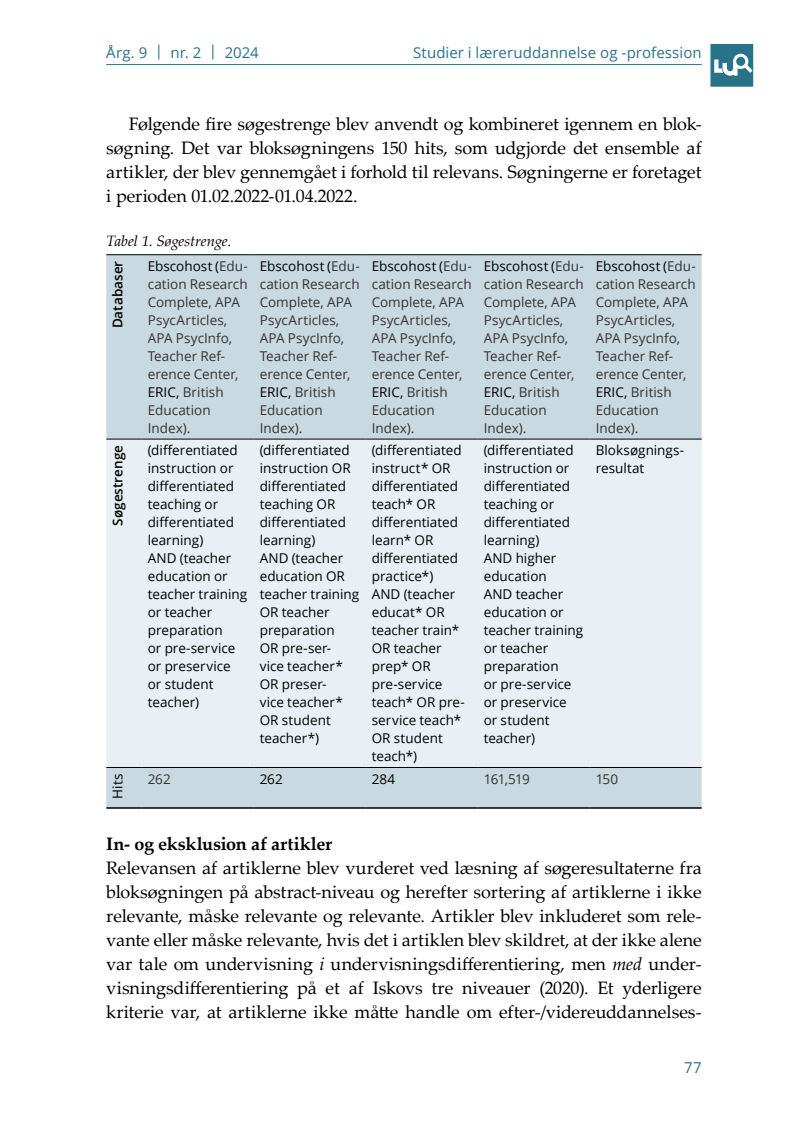
<style>
.page{position:relative;width:808px;height:1127px;background:#fff}
.page>*{position:absolute;margin:0;border:0;box-sizing:border-box;transform-origin:0 0}
.t1{font:18px/24px "Palatino Linotype";letter-spacing:-.005em;color:#000;text-align:justify}
.t2{font:700 18px "Palatino Linotype";letter-spacing:-.005em;color:#000}
.t3{font:15px "Open Sans";letter-spacing:.005em;color:#28728a}
.t4{font:italic 15px "Palatino Linotype";letter-spacing:-.01em;color:#000}
.t5{font:13.5px/18px "Open Sans";color:#000}
.t6{font:13.5px/18px "Open Sans";color:#333}
.t7{font:600 13.5px "Open Sans";color:#000}
.s1{color:#000}
.s2{font-style:italic}
</style>
<div class="page">
<hr style="left:106px;top:64px;width:596px;height:1px;background:#28728a">
<div style="left:710px;top:44px;width:43px;height:43px;background:#28728a"></div>
<svg style="left:714px;top:54px;width:38px;height:22px"></svg>
<div style="left:106px;top:255px;width:596px;height:552px;background:#c8d9e2"></div>
<div style="left:106px;top:440px;width:596px;height:327px;background:#e9eff4"></div>
<hr style="left:106px;top:254px;width:36px;height:1px;background:#000">
<hr style="left:142px;top:254px;width:112px;height:1px;background:#000">
<hr style="left:254px;top:254px;width:112px;height:1px;background:#000">
<hr style="left:366px;top:254px;width:112px;height:1px;background:#000">
<hr style="left:478px;top:254px;width:112px;height:1px;background:#000">
<hr style="left:590px;top:254px;width:112px;height:1px;background:#000">
<hr style="left:106px;top:439px;width:36px;height:1px;background:#000">
<hr style="left:142px;top:439px;width:112px;height:1px;background:#000">
<hr style="left:254px;top:439px;width:112px;height:1px;background:#000">
<hr style="left:366px;top:439px;width:112px;height:1px;background:#000">
<hr style="left:478px;top:439px;width:112px;height:1px;background:#000">
<hr style="left:590px;top:439px;width:112px;height:1px;background:#000">
<hr style="left:106px;top:767px;width:36px;height:1px;background:#000">
<hr style="left:142px;top:767px;width:112px;height:1px;background:#000">
<hr style="left:254px;top:767px;width:112px;height:1px;background:#000">
<hr style="left:366px;top:767px;width:112px;height:1px;background:#000">
<hr style="left:478px;top:767px;width:112px;height:1px;background:#000">
<hr style="left:590px;top:767px;width:112px;height:1px;background:#000">
<hr style="left:106px;top:807px;width:36px;height:2px;background:#000">
<hr style="left:142px;top:807px;width:112px;height:2px;background:#000">
<hr style="left:254px;top:807px;width:112px;height:2px;background:#000">
<hr style="left:366px;top:807px;width:112px;height:2px;background:#000">
<hr style="left:478px;top:807px;width:112px;height:2px;background:#000">
<hr style="left:590px;top:807px;width:112px;height:2px;background:#000">
<p class="t3" style="left:106px;top:42px;width:154px">Årg. 9 | nr. 2 | 2024</p>
<p class="t3" style="left:413px;top:42px;width:290px">Studier i læreruddannelse og -profession</p>
<p class="t1" style="left:106px;top:111px;width:597px;text-indent:22px">Følgende fire søgestrenge blev anvendt og kombineret igennem en blok&shy;søgning. Det var bloksøgningens 150 hits, som udgjorde det ensemble af artikler, der blev gennemgået i forhold til relevans. Søgningerne er foretaget i perioden 01.02.2022-01.04.2022.</p>
<p class="t4" style="left:106px;top:230px;width:127px">Tabel 1. Søgestrenge.</p>
<p class="t7" style="left:108px;top:328px;width:69px;rotate:-90deg">Databaser</p>
<p class="t6" style="left:148px;top:257px;width:101px"><span class="s1">Ebscohost (</span>Edu&shy;cation Research<br>Complete, APA<br>PsycArticles,<br>APA PsycInfo,<br>Teacher Ref&shy;erence Center,<br><span class="s1">ERIC,</span> British<br>Education<br>Index).</p>
<p class="t6" style="left:260px;top:257px;width:101px"><span class="s1">Ebscohost (</span>Edu&shy;cation Research<br>Complete, APA<br>PsycArticles,<br>APA PsycInfo,<br>Teacher Ref&shy;erence Center,<br><span class="s1">ERIC,</span> British<br>Education<br>Index).</p>
<p class="t6" style="left:372px;top:257px;width:101px"><span class="s1">Ebscohost (</span>Edu&shy;cation Research<br>Complete, APA<br>PsycArticles,<br>APA PsycInfo,<br>Teacher Ref&shy;erence Center,<br><span class="s1">ERIC,</span> British<br>Education<br>Index).</p>
<p class="t6" style="left:484px;top:257px;width:101px"><span class="s1">Ebscohost (</span>Edu&shy;cation Research<br>Complete, APA<br>PsycArticles,<br>APA PsycInfo,<br>Teacher Ref&shy;erence Center,<br><span class="s1">ERIC,</span> British<br>Education<br>Index).</p>
<p class="t6" style="left:596px;top:257px;width:101px"><span class="s1">Ebscohost (</span>Edu&shy;cation Research<br>Complete, APA<br>PsycArticles,<br>APA PsycInfo,<br>Teacher Ref&shy;erence Center,<br><span class="s1">ERIC,</span> British<br>Education<br>Index).</p>
<p class="t7" style="left:108px;top:526px;width:82px;rotate:-90deg">Søgestrenge</p>
<p class="t5" style="left:148px;top:441px;width:101px">(differentiated instruction or differentiated teaching or differentiated learning)<br>AND (teacher education or teacher training or teacher preparation<br>or pre-service or preservice or student teacher)</p>
<p class="t5" style="left:260px;top:441px;width:101px">(differentiated instruction OR differentiated teaching OR differentiated learning)<br>AND (teacher education OR teacher training<br>OR teacher preparation<br>OR pre-ser-<br>vice teacher*<br>OR preser-<br>vice teacher*<br>OR student teacher*)</p>
<p class="t5" style="left:372px;top:441px;width:94px">(differentiated instruct* OR differentiated teach* OR differentiated learn* OR differentiated practice*)<br>AND (teacher educat* OR teacher train*<br>OR teacher prep* OR pre-service teach* OR pre&shy;service teach*<br>OR student teach*)</p>
<p class="t5" style="left:484px;top:441px;width:101px">(differentiated instruction or differentiated teaching or differentiated learning)<br>AND higher education<br>AND teacher education or teacher training or teacher preparation<br>or pre-service or preservice or student teacher)</p>
<p class="t5" style="left:596px;top:441px;width:90px">Bloksøgnings&shy;resultat</p>
<p class="t5" style="left:108px;top:798px;width:27px;rotate:-90deg">Hits</p>
<p class="t6" style="left:148px;top:769px;width:25px">262</p>
<p class="t5" style="left:260px;top:769px;width:25px">262</p>
<p class="t5" style="left:372px;top:769px;width:25px">284</p>
<p class="t6" style="left:484px;top:769px;width:48px">161,519</p>
<p class="t6" style="left:596px;top:769px;width:24px">150</p>
<h1 class="t2" style="left:106px;top:831px;width:227px">In- og eksklusion af artikler</h1>
<p class="t1" style="left:106px;top:855px;width:597px">Relevansen af artiklerne blev vurderet ved læsning af søgeresultaterne fra bloksøgningen på abstract-niveau og herefter sortering af artiklerne i ikke relevante, måske relevante og relevante. Artikler blev inkluderet som rele&shy;vante eller måske relevante, hvis det i artiklen blev skildret, at der ikke alene var tale om undervisning <span class="s2">i</span> undervisningsdifferentiering, men <span class="s2">med</span> under&shy;visningsdifferentiering på et af Iskovs tre niveauer (2020). Et yderligere kriterie var, at artiklerne ikke måtte handle om efter-/videreuddannelses-</p>
<p class="t3" style="left:684px;top:1057px;width:19px">77</p>
</div>
